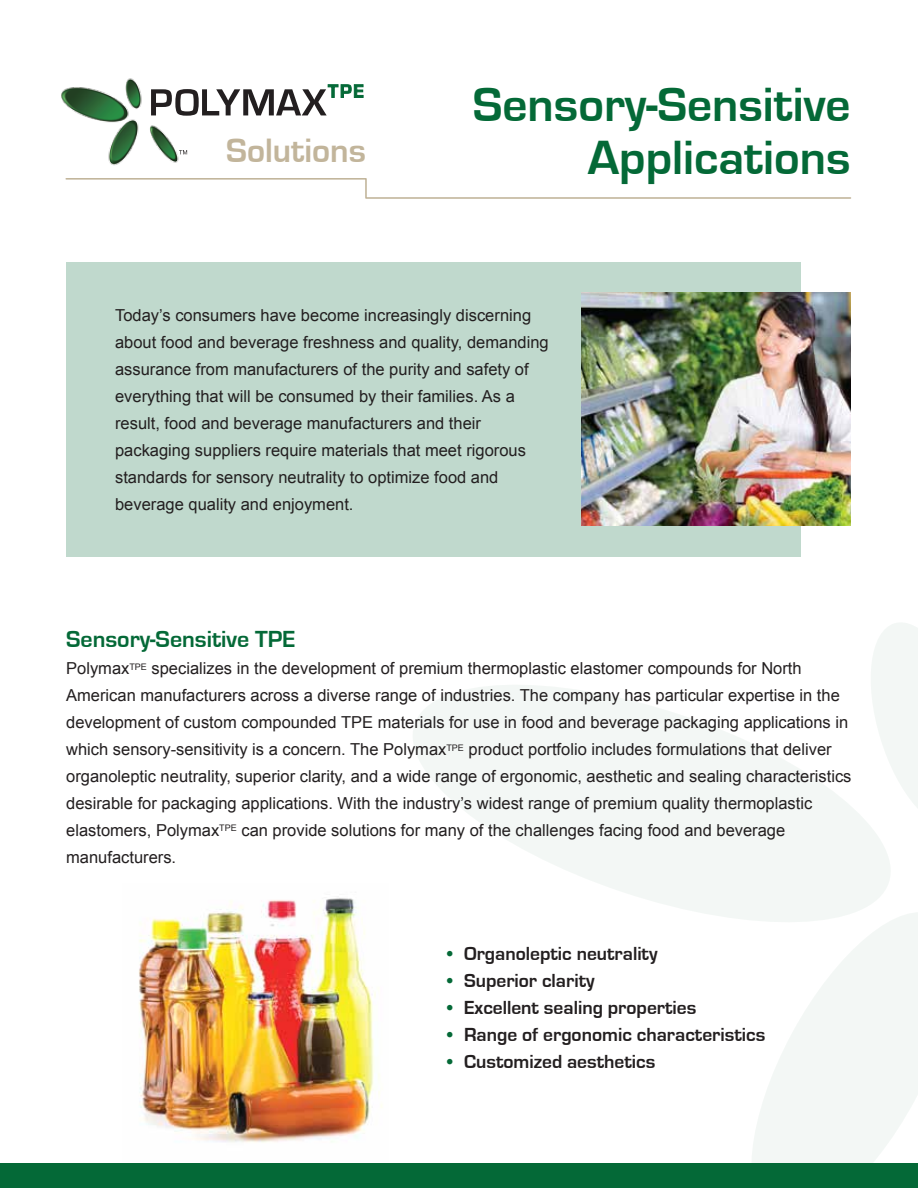
<style>
.page{position:relative;width:918px;height:1188px;background:#fff}
.page>*{position:absolute;margin:0;border:0;box-sizing:border-box;transform-origin:0 0}
.t1{font:700 49.5px "Eurostile";color:#046937}
.t2{font:700 34.8px "Eurostile";color:#c2b59b}
.t3{font:700 24px "Eurostile";color:#046937}
.t4{font:700 19.5px "Eurostile";color:#231f20}
.t5{font:16.5px/27px "Arial";color:#231f20}
.s1{color:#046937}
</style>
<div class="page">
<div style="left:66px;top:263px;width:735px;height:294px;background:#c0d9cd"></div>
<svg style="left:413px;top:685px;width:477px;height:233px;fill:#f3f7f5"></svg>
<svg style="left:863px;top:623px;width:55px;height:211px"></svg>
<svg style="left:738px;top:897px;width:180px;height:266px;fill:#f3f7f5"></svg>
<svg style="left:213px;top:84px;width:151px;height:32px"></svg>
<img style="left:61px;top:78px;width:152px;height:88px">
<svg style="left:179px;top:150px;width:8px;height:4px"></svg>
<div style="left:0;top:1163px;width:918px;height:25px;background:#046937"></div>
<svg style="left:65px;top:178px;width:786px;height:21px"></svg>
<img style="left:581px;top:293px;width:269px;height:232px">
<img style="left:139px;top:898px;width:243px;height:245px">
<h1 class="t1" style="left:473px;top:78px;width:379px">Sensory-Sensitive</h1>
<h2 class="t2" style="left:226px;top:131px;width:141px">Solutions</h2>
<h1 class="t1" style="left:588px;top:130px;width:264px">Applications</h1>
<p class="t5" style="left:115px;top:302px;width:435px">Today’s consumers have become increasingly discerning about food and beverage freshness and quality, demanding assurance from manufacturers of the purity and safety of everything that will be consumed by their families. As a result, food and beverage manufacturers and their packaging suppliers require materials that meet rigorous standards for sensory neutrality to optimize food and beverage quality and enjoyment.</p>
<h3 class="t3" style="left:66px;top:626px;width:231px">Sensory-Sensitive TPE</h3>
<p class="t5" style="left:66px;top:655px;width:787px">Polymax<sup>TPE</sup> specializes in the development of premium thermoplastic elastomer compounds for North American manufacturers across a diverse range of industries. The company has particular expertise in the development of custom compounded TPE materials for use in food and beverage packaging applications in which sensory-sensitivity is a concern. The Polymax<sup>TPE</sup> product portfolio includes formulations that deliver organoleptic neutrality, superior clarity, and a wide range of ergonomic, aesthetic and sealing characteristics desirable for packaging applications. With the industry’s widest range of premium quality thermoplastic elastomers, Polymax<sup>TPE</sup> can provide solutions for many of the challenges facing food and beverage manufacturers.</p>
<p class="t4" style="left:447px;top:943px;width:212px"><span class="s1">•</span> Organoleptic neutrality</p>
<p class="t4" style="left:447px;top:970px;width:149px"><span class="s1">•</span> Superior clarity</p>
<p class="t4" style="left:447px;top:997px;width:251px"><span class="s1">•</span> Excellent sealing properties</p>
<p class="t4" style="left:447px;top:1024px;width:320px"><span class="s1">•</span> Range of ergonomic characteristics</p>
<p class="t4" style="left:447px;top:1050px;width:210px"><span class="s1">•</span> Customized aesthetics</p>
</div>
